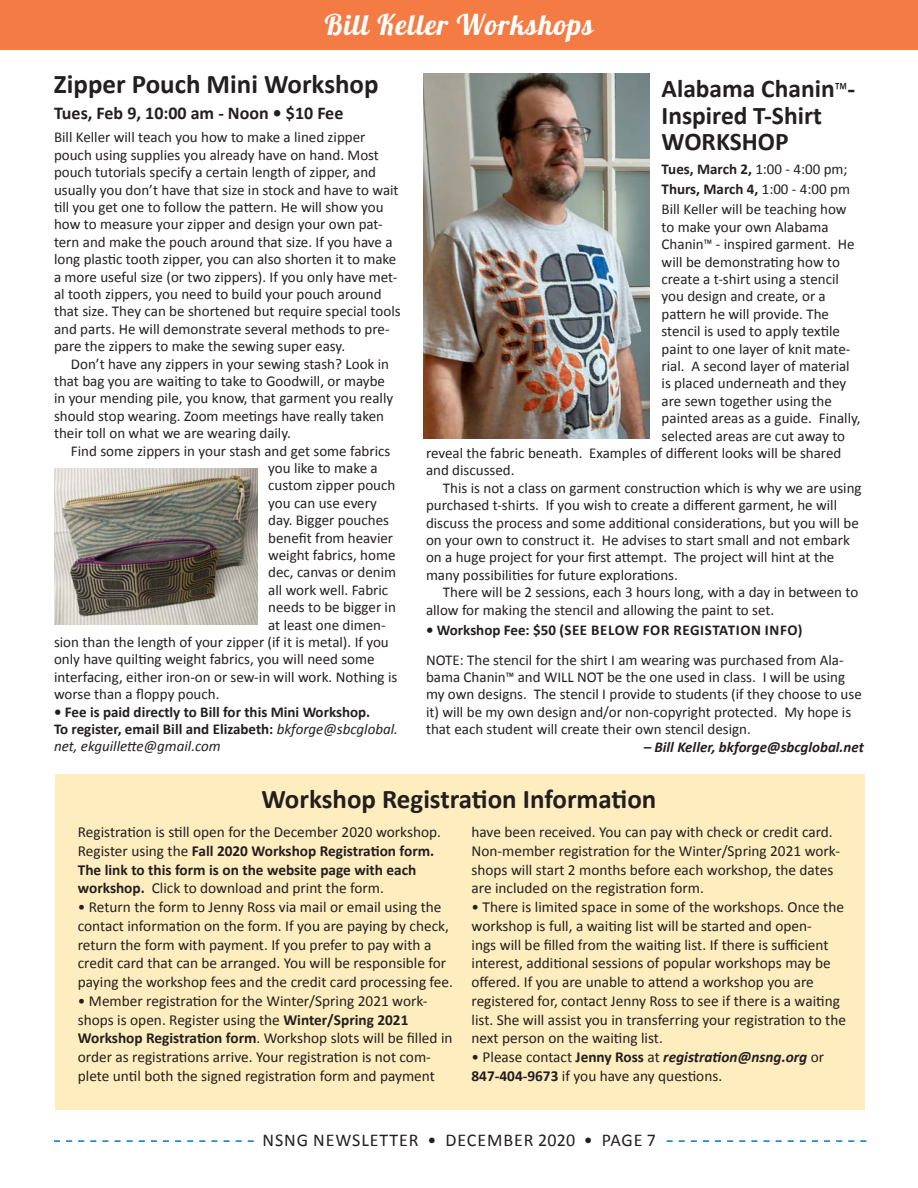
<style>
.page{position:relative;width:918px;height:1188px;background:#fff}
.page>*{position:absolute;margin:0;border:0;box-sizing:border-box;transform-origin:0 0}
.t1{font:28.5px "Lobster 1.4";letter-spacing:.04em;color:#fff}
.t2{font:700 27px "Calibri";color:#231f20}
.t3{font:700 25.5px/26.4px "Calibri";color:#231f20}
.t4{font:18px "Calibri";letter-spacing:.05em;color:#231f20}
.t5{font:700 18px "Calibri";color:#231f20}
.t6{font:15.3px/18.8px "Calibri";color:#231f20}
.t7{font:15px/17.4px "Calibri";color:#231f20}
.t8{font:700 15px/17.4px "Calibri";color:#231f20}
.t9{font:700 15px "Calibri";letter-spacing:.03em;color:#231f20}
.t10{font:italic 700 15px "Calibri";color:#231f20}
.s1{font-weight:400;font-style:italic}
.s2{font-weight:400;font-size:22.5px}
.s3{font-weight:700}
.s4{font-weight:700;font-style:italic}
</style>
<div class="page">
<svg style="left:54px;top:1140px;width:200px;height:2px"></svg>
<svg style="left:667px;top:1140px;width:199px;height:2px"></svg>
<img style="left:424px;top:74px;width:226px;height:365px">
<div style="left:1px;top:0;width:917px;height:50px;background:#f47b44"></div>
<div style="left:55px;top:774px;width:810px;height:336px;background:#feedbe"></div>
<img style="left:54px;top:468px;width:204px;height:156px">
<h1 class="t1" style="left:325px;top:7px;width:270px">Bill Keller Workshops</h1>
<h2 class="t2" style="left:54px;top:66px;width:326px">Zipper Pouch Mini Workshop</h2>
<p class="t5" style="left:54px;top:101px;width:291px">Tues, Feb 9, 10:00 am - Noon • $10 Fee</p>
<p class="t7" style="left:54px;top:129px;width:348px">Bill Keller will teach you how to make a lined zipper pouch using supplies you already have on hand. Most pouch tutorials specify a certain length of zipper, and usually you don’t have that size in stock and have to wait till you get one to follow the pattern. He will show you how to measure your zipper and design your own pat&shy;tern and make the pouch around that size. If you have a long plastic tooth zipper, you can also shorten it to make a more useful size (or two zippers). If you only have met&shy;al tooth zippers, you need to build your pouch around that size. They can be shortened but require special tools and parts. He will demonstrate several methods to pre&shy;pare the zippers to make the sewing super easy.</p>
<p class="t7" style="left:54px;top:355px;width:341px;text-indent:17px">Don’t have any zippers in your sewing stash? Look in that bag you are waiting to take to Goodwill, or maybe in your mending pile, you know, that garment you really should stop wearing. Zoom meetings have really taken their toll on what we are wearing daily.</p>
<p class="t7" style="left:71px;top:442px;width:321px">Find some zippers in your stash and get some fabrics</p>
<p class="t7" style="left:268px;top:459px;width:111px">you like to make a</p>
<p class="t7" style="left:268px;top:477px;width:129px">custom zipper pouch</p>
<p class="t7" style="left:268px;top:494px;width:110px">you can use every</p>
<p class="t7" style="left:268px;top:512px;width:122px">day. Bigger pouches</p>
<p class="t7" style="left:268px;top:529px;width:126px">benefit from heavier</p>
<p class="t7" style="left:268px;top:546px;width:129px">weight fabrics, home</p>
<p class="t7" style="left:268px;top:564px;width:130px">dec, canvas or denim</p>
<p class="t7" style="left:268px;top:581px;width:122px">all work well. Fabric</p>
<p class="t7" style="left:268px;top:599px;width:129px">needs to be bigger in</p>
<p class="t7" style="left:268px;top:616px;width:119px">at least one dimen-</p>
<p class="t7" style="left:54px;top:633px;width:336px">sion than the length of your zipper (if it is metal). If you</p>
<p class="t7" style="left:54px;top:651px;width:322px">only have quilting weight fabrics, you will need some</p>
<p class="t7" style="left:54px;top:668px;width:345px">interfacing, either iron-on or sew-in will work. Nothing is</p>
<p class="t7" style="left:54px;top:686px;width:167px">worse than a floppy pouch.</p>
<p class="t8" style="left:54px;top:703px;width:346px">• Fee is paid directly to Bill for this Mini Workshop.<br>To register, email Bill and Elizabeth: <span class="s1">bkforge@sbcglobal. net, ekguillette@gmail.com</span></p>
<h3 class="t3" style="left:662px;top:76px;width:195px">Alabama Chanin<span class="s2">™</span>-<br>Inspired T-Shirt<br>WORKSHOP</h3>
<p class="t7" style="left:662px;top:158px;width:190px;line-height:20.4px"><span class="s3">Tues, March 2,</span> 1:00 - 4:00 pm;<br><span class="s3">Thurs, March 4,</span> 1:00 - 4:00 pm<br>Bill Keller will be teaching how</p>
<p class="t7" style="left:662px;top:218px;width:168px">to make your own Alabama</p>
<p class="t7" style="left:662px;top:236px;width:195px">Chanin™ - inspired garment. He</p>
<p class="t7" style="left:662px;top:253px;width:180px">will be demonstrating how to</p>
<p class="t7" style="left:662px;top:270px;width:179px">create a t-shirt using a stencil</p>
<p class="t7" style="left:662px;top:288px;width:166px">you design and create, or a</p>
<p class="t7" style="left:662px;top:305px;width:169px">pattern he will provide. The</p>
<p class="t7" style="left:662px;top:323px;width:180px">stencil is used to apply textile</p>
<p class="t7" style="left:662px;top:340px;width:190px">paint to one layer of knit mate-</p>
<p class="t7" style="left:662px;top:357px;width:190px">rial. A second layer of material</p>
<p class="t7" style="left:662px;top:375px;width:186px">is placed underneath and they</p>
<p class="t7" style="left:662px;top:392px;width:172px">are sewn together using the</p>
<p class="t7" style="left:662px;top:410px;width:201px">painted areas as a guide. Finally,</p>
<p class="t7" style="left:662px;top:427px;width:185px">selected areas are cut away to</p>
<p class="t7" style="left:426px;top:444px;width:417px">reveal the fabric beneath. Examples of different looks will be shared</p>
<p class="t7" style="left:426px;top:462px;width:90px">and discussed.</p>
<p class="t7" style="left:443px;top:479px;width:420px">This is not a class on garment construction which is why we are using</p>
<p class="t7" style="left:426px;top:497px;width:413px">purchased t-shirts. If you wish to create a different garment, he will</p>
<p class="t7" style="left:426px;top:514px;width:435px">discuss the process and some additional considerations, but you will be</p>
<p class="t7" style="left:426px;top:531px;width:425px">on your own to construct it. He advises to start small and not embark</p>
<p class="t7" style="left:426px;top:549px;width:410px">on a huge project for your first attempt. The project will hint at the</p>
<p class="t7" style="left:426px;top:566px;width:253px">many possibilities for future explorations.</p>
<p class="t7" style="left:443px;top:584px;width:417px">There will be 2 sessions, each 3 hours long, with a day in between to</p>
<p class="t7" style="left:426px;top:601px;width:350px">allow for making the stencil and allowing the paint to set.</p>
<p class="t9" style="left:426px;top:620px;width:378px">• Workshop Fee: $50 (SEE BELOW FOR REGISTATION INFO)</p>
<p class="t7" style="left:426px;top:651px;width:437px">NOTE: The stencil for the shirt I am wearing was purchased from Ala&shy;bama Chanin™ and WILL NOT be the one used in class. I will be using my own designs. The stencil I provide to students (if they choose to use it) will be my own design and/or non-copyright protected. My hope is that each student will create their own stencil design.</p>
<p class="t10" style="left:644px;top:737px;width:222px">– Bill Keller, bkforge@sbcglobal.net</p>
<h2 class="t2" style="left:262px;top:782px;width:396px">Workshop Registration Information</h2>
<p class="t6" style="left:78px;top:823px;width:365px">Registration is still open for the December 2020 workshop.<br>Register using the <span class="s3">Fall 2020 Workshop Registration form.<br>The link to this form is on the website page with each workshop.</span> Click to download and print the form.</p>
<p class="t6" style="left:78px;top:898px;width:377px">• Return the form to Jenny Ross via mail or email using the contact information on the form. If you are paying by check, return the form with payment. If you prefer to pay with a credit card that can be arranged. You will be responsible for paying the workshop fees and the credit card processing fee.</p>
<p class="t6" style="left:78px;top:992px;width:376px">• Member registration for the Winter/Spring 2021 work&shy;shops is open. Register using the <span class="s3">Winter/Spring 2021<br>Workshop Registration form</span>. Workshop slots will be filled in order as registrations arrive. Your registration is not com&shy;plete until both the signed registration form and payment</p>
<p class="t6" style="left:472px;top:823px;width:370px">have been received. You can pay with check or credit card.<br>Non-member registration for the Winter/Spring 2021 work&shy;shops will start 2 months before each workshop, the dates are included on the registration form.</p>
<p class="t6" style="left:472px;top:898px;width:376px">• There is limited space in some of the workshops. Once the workshop is full, a waiting list will be started and open-<br>ings will be filled from the waiting list. If there is sufficient interest, additional sessions of popular workshops may be offered. If you are unable to attend a workshop you are registered for, contact Jenny Ross to see if there is a waiting list. She will assist you in transferring your registration to the next person on the waiting list.</p>
<p class="t6" style="left:472px;top:1048px;width:354px">• Please contact <span class="s3">Jenny Ross</span> at <span class="s4">registration@nsng.org</span> or<br><span class="s3">847-404-9673</span> if you have any questions.</p>
<p class="t4" style="left:263px;top:1129px;width:395px">NSNG NEWSLETTER • DECEMBER 2020 • PAGE 7</p>
</div>
